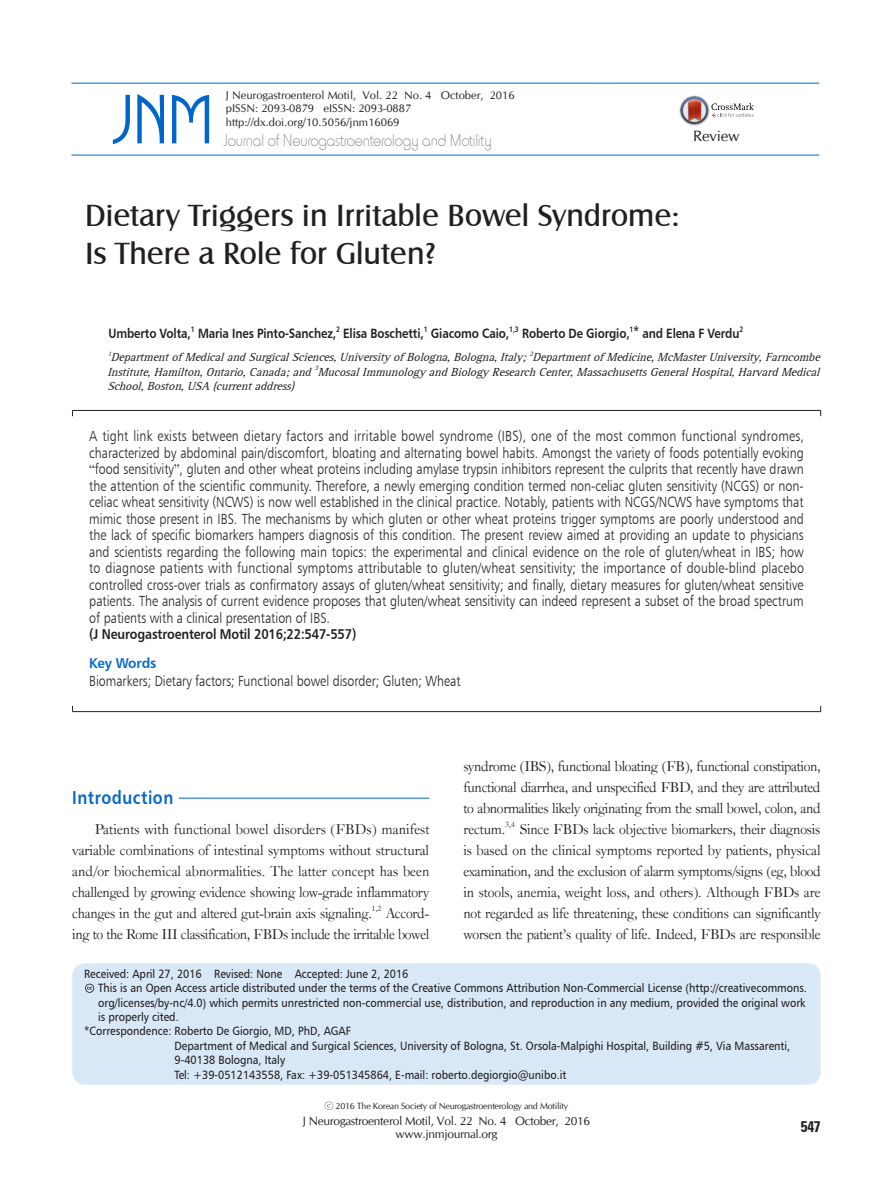
<style>
.page{position:relative;width:893px;height:1191px;background:#fff}
.page>*{position:absolute;margin:0;border:0;box-sizing:border-box;transform-origin:0 0}
.t1{font:500 64.5px "Busorama IT Cby BT";color:#06c}
.t2{font:31.5px/37.8px "Castle T";color:#231f20}
.t3{font:18.75px "Humanist 777 BT Bold B";letter-spacing:.03em;color:#06c;scale:.85 1}
.t4{font:18px "Horatio D Ligh";letter-spacing:-.015em;color:#787878;scale:.9 1}
.t5{font:15.3px/21px "Caslon Old Face BT";letter-spacing:-.025em;color:#231f20;text-align:justify}
.t6{font:15.3px "Univeconbol";color:#231f20}
.t7{font:15px "CG Omega";letter-spacing:-.01em;color:#231f20}
.t8{font:14.7px/16.5px "Humanist 777 BT Light B";color:#231f20;text-align:justify;scale:.85 1}
.t9{font:14.25px "Humanist 777 BT Bold B";letter-spacing:-.01em;color:#231f20;scale:.87 1}
.t10{font:14.25px "Humanist 777 BT Bold B";letter-spacing:-.01em;color:#06c;scale:.95 1}
.t11{font:13.5px "Humanist 777 BT Bold B";letter-spacing:-.01em;color:#231f20;scale:.85 1}
.t12{font:12px "Humanist 777 BT Roman B";color:#231f20;scale:.9 1}
.t13{font:italic 12px "Rotisser";color:#231f20}
.t14{font:12px/13.5px "CG Omega";letter-spacing:-.025em;color:#231f20;text-align:center}
.t15{font:11.25px/13.5px "CG Omega";color:#231f20}
.t16{font:9px "CG Omega";letter-spacing:-.025em;color:#231f20}
.t17{font:8.85px "Caslon Old Face BT";color:#231f20}
.t18{font:7.8px "Humanist 777 BT Bold B";color:#231f20;scale:.85 1}
.t19{font:italic 7.05px "Rotisser";color:#231f20}
.s1{font-family:"Times"}
.s2{font-family:"Batang Che"}
</style>
<div class="page">
<hr style="left:72px;top:410px;width:749px;height:1px;background:#231f20">
<hr style="left:72px;top:711px;width:749px;height:1px;background:#231f20">
<div style="left:72px;top:963px;width:749px;height:121px;background:#d9e8f7;border-radius:13px"></div>
<svg style="left:85px;top:983px;width:10px;height:10px"></svg>
<hr style="left:71px;top:83px;width:148px;height:1px;background:#06c">
<hr style="left:71px;top:155px;width:148px;height:1px;background:#06c">
<hr style="left:219px;top:83px;width:378px;height:1px;background:#06c">
<svg style="left:597px;top:83px;width:17px;height:1px"></svg>
<hr style="left:614px;top:83px;width:205px;height:1px;background:#06c">
<hr style="left:614px;top:155px;width:205px;height:1px;background:#06c">
<svg style="left:597px;top:155px;width:17px;height:1px"></svg>
<hr style="left:219px;top:155px;width:378px;height:1px;background:#06c">
<hr style="left:179px;top:797px;width:250px;height:1px;background:#06c">
<img style="left:679px;top:95px;width:22px;height:30px">
<svg style="left:681px;top:97px;width:73px;height:27px"></svg>
<h1 class="t1" style="left:112px;top:81px;width:102px">JNM</h1>
<p class="t15" style="left:226px;top:89px;width:290px">J Neurogastroenterol Motil, Vol. 22 No. 4 October, 2016 pISSN: 2093-0879 eISSN: 2093-0887 http://dx.doi.org/10.5056/jnm16069</p>
<p class="t4" style="left:224px;top:130px;width:299px">Journal of Neurogastroenterology and Motility</p>
<p class="t7" style="left:693px;top:127px;width:48px">Review</p>
<h2 class="t2" style="left:85px;top:197px;width:596px">Dietary Triggers in Irritable Bowel Syndrome:<br>Is There a Role for Gluten?</h2>
<p class="t11" style="left:108px;top:325px;width:99px">Umberto Volta,</p>
<p class="t18" style="left:191px;top:324px;width:6px">1</p>
<p class="t11" style="left:198px;top:325px;width:164px">Maria Ines Pinto-Sanchez,</p>
<p class="t18" style="left:336px;top:324px;width:6px">2</p>
<p class="t11" style="left:343px;top:325px;width:96px">Elisa Boschetti,</p>
<p class="t18" style="left:424px;top:324px;width:6px">1</p>
<p class="t11" style="left:431px;top:325px;width:94px">Giacomo Caio,</p>
<p class="t18" style="left:509px;top:324px;width:13px">1,3</p>
<p class="t11" style="left:522px;top:325px;width:257px">Roberto De Giorgio,<sup>1</sup>* and Elena F Verdu</p>
<p class="t18" style="left:739px;top:324px;width:6px">2</p>
<p class="t19" style="left:108px;top:349px;width:7px">1</p>
<p class="t13" style="left:111px;top:350px;width:714px">Department of Medical and Surgical Sciences, University of Bologna, Bologna, Italy; Department of Medicine, McMaster University, Farncombe</p>
<p class="t19" style="left:529px;top:349px;width:7px">2</p>
<p class="t13" style="left:107px;top:365px;width:718px">Institute, Hamilton, Ontario, Canada; and Mucosal Immunology and Biology Research Center, Massachusetts General Hospital, Harvard Medical</p>
<p class="t19" style="left:315px;top:364px;width:7px">3</p>
<p class="t13" style="left:107px;top:379px;width:192px">School,Boston,USA (currentaddress)</p>
<p class="t8" style="left:89px;top:428px;width:842px">A tight link exists between dietary factors and irritable bowel syndrome (IBS), one of the most common functional syndromes, characterized by abdominal pain/discomfort, bloating and alternating bowel habits. Amongst the variety of foods potentially evoking <span class="s1">“</span>food sensitivity<span class="s1">”</span>, gluten and other wheat proteins including amylase trypsin inhibitors represent the culprits that recently have drawn the attention of the scientific community. Therefore, a newly emerging condition termed non-celiac gluten sensitivity (NCGS) or non&shy;celiac wheat sensitivity (NCWS) is now well established in the clinical practice. Notably, patients with NCGS/NCWS have symptoms that mimic those present in IBS. The mechanisms by which gluten or other wheat proteins trigger symptoms are poorly understood and the lack of specific biomarkers hampers diagnosis of this condition. The present review aimed at providing an update to physicians and scientists regarding the following main topics: the experimental and clinical evidence on the role of gluten/wheat in IBS; how to diagnose patients with functional symptoms attributable to gluten/wheat sensitivity; the importance of double-blind placebo controlled cross-over trials as confirmatory assays of gluten/wheat sensitivity; and finally, dietary measures for gluten/wheat sensitive patients. The analysis of current evidence proposes that gluten/wheat sensitivity can indeed represent a subset of the broad spectrum of patients with a clinical presentation of IBS.</p>
<p class="t9" style="left:89px;top:625px;width:309px">(J Neurogastroenterol Motil 2016;22:547-557)</p>
<p class="t10" style="left:89px;top:654px;width:72px">Key Words</p>
<p class="t8" style="left:89px;top:672px;width:438px">Biomarkers; Dietary factors; Functional bowel disorder; Gluten; Wheat</p>
<p class="t3" style="left:72px;top:786px;width:120px">Introduction</p>
<p class="t5" style="left:72px;top:818px;width:359px;text-indent:23px">Patients with functional bowel disorders (FBDs) manifest variable combinations of intestinal symptoms without structural and/or biochemical abnormalities. The latter concept has been challenged by growing evidence showing low-grade inflammatory changes in the gut and altered gut-brain axis signaling.</p>
<p class="t17" style="left:372px;top:903px;width:11px">1,2</p>
<p class="t5" style="left:72px;top:902px;width:359px;text-align:right">Accord-<br>ing to the Rome III classification, FBDs include the irritable bowel</p>
<p class="t5" style="left:463px;top:755px;width:359px">syndrome (IBS), functional bloating (FB), functional constipation, functional diarrhea, and unspecified FBD, and they are attributed to abnormalities likely originating from the small bowel, colon, and rectum.</p>
<p class="t17" style="left:505px;top:818px;width:12px">3,4</p>
<p class="t5" style="left:463px;top:818px;width:359px;text-indent:56px">Since FBDs lack objective biomarkers, their diagnosis is based on the clinical symptoms reported by patients, physical examination, and the exclusion of alarm symptoms/signs (eg, blood in stools, anemia, weight loss, and others). Although FBDs are not regarded as life threatening, these conditions can significantly worsen the patient’s quality of life. Indeed, FBDs are responsible</p>
<p class="t12" style="left:84px;top:966px;width:362px">Received: April 27, 2016 Revised: None Accepted: June 2, 2016</p>
<p class="t12" style="left:98px;top:980px;width:789px">This is an Open Access article distributed under the terms of the Creative Commons Attribution Non-Commercial License (http://creativecommons.</p>
<p class="t12" style="left:98px;top:995px;width:788px">org/licenses/by-nc/4.0) which permits unrestricted non-commercial use, distribution, and reproduction in any medium, provided the original work</p>
<p class="t12" style="left:98px;top:1009px;width:91px">is properly cited.</p>
<p class="t12" style="left:84px;top:1023px;width:298px">*Correspondence: Roberto De Giorgio, MD, PhD, AGAF</p>
<p class="t12" style="left:175px;top:1038px;width:686px">Department of Medical and Surgical Sciences, University of Bologna, St. Orsola-Malpighi Hospital, Building #5, Via Massarenti,</p>
<p class="t12" style="left:175px;top:1052px;width:124px">9-40138 Bologna, Italy</p>
<p class="t12" style="left:175px;top:1067px;width:437px">Tel: +39-0512143558, Fax: +39-051345864, E-mail: roberto.degiorgio@unibo.it</p>
<p class="t16" style="left:325px;top:1100px;width:245px"><span class="s2">ⓒ</span> 2016 The Korean Society of Neurogastroenterology and Motility</p>
<p class="t14" style="left:303px;top:1114px;width:289px">J Neurogastroenterol Motil, Vol. 22 No. 4 October, 2016 www.jnmjournal.org</p>
<p class="t6" style="left:801px;top:1117px;width:21px">547</p>
</div>
